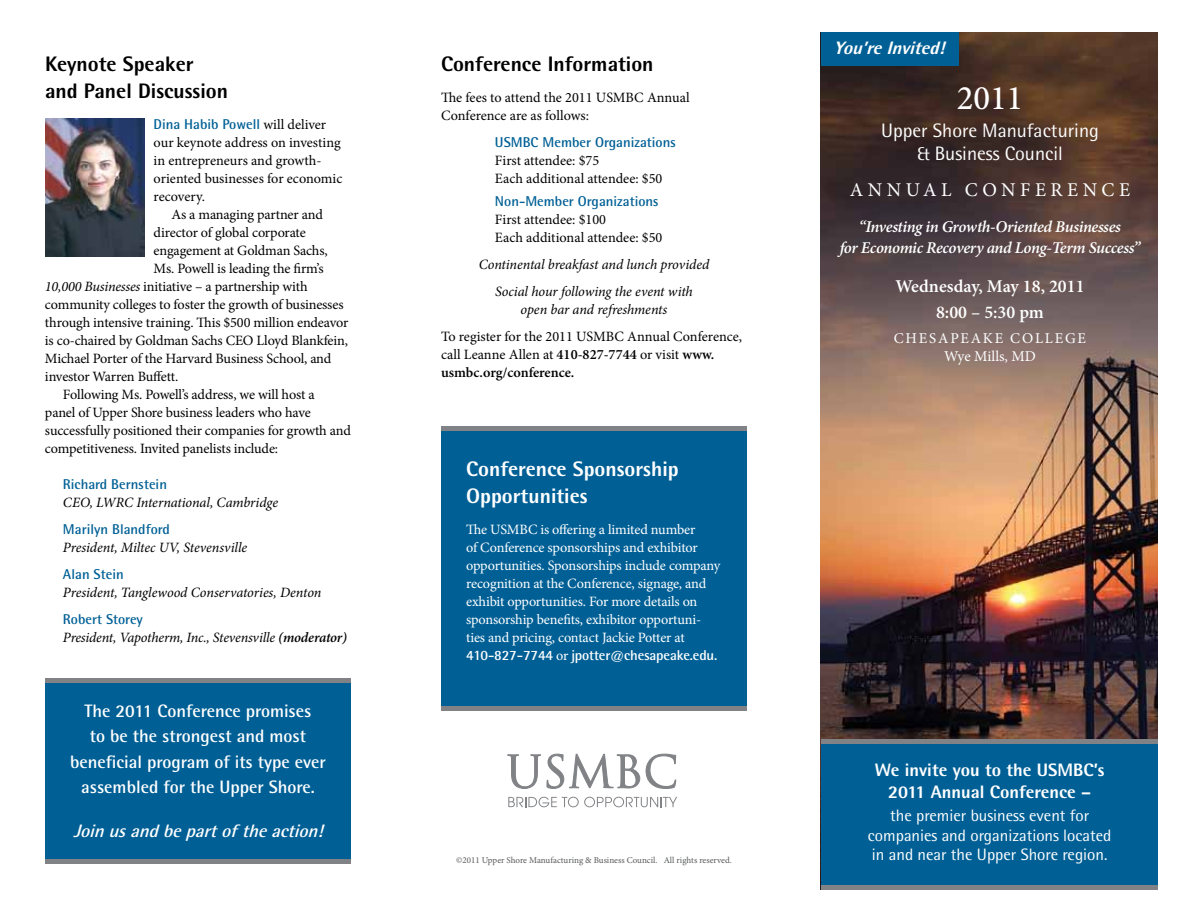
<style>
.page{position:relative;width:1188px;height:918px;background:#fff}
.page>*{position:absolute;margin:0;border:0;box-sizing:border-box;transform-origin:0 0}
.t1{font:500 34.5px "Minion Pro";color:#fff}
.t2{font:800 21px/27px "Rotis Semi Sans";color:#000}
.t3{font:800 21px/27px "Rotis Semi Sans";color:#fff}
.t4{font:19.5px/23.4px "Rotis Semi Sans";color:#fff;text-align:center}
.t5{font:19.5px "Minion Pro";letter-spacing:.23em;color:#fff}
.t6{font:700 18px/25.5px "Rotis Semi Sans";color:#fff;text-align:center}
.t7{font:800 18px/22.2px "Rotis Semi Sans";color:#fff;text-align:center}
.t8{font:600 18px/25.5px "Minion Pro";color:#fff;text-align:center}
.t9{font:italic 700 18px "Rotis Semi Sans";color:#fff}
.t10{font:italic 800 18px "Rotis Semi Sans";color:#fff}
.t11{font:16.5px/19.5px "Rotis Semi Sans";color:#fff;text-align:center}
.t12{font:italic 600 16.5px/21.8px "Minion Pro";letter-spacing:-.025em;color:#fff;text-align:center}
.t13{font:15px/18px "Minion Pro";letter-spacing:.12em;color:#fff;text-align:center}
.t14{font:14.25px/18px "Minion Pro";letter-spacing:-.01em;color:#000}
.t15{font:14.25px/18px "Minion Pro";letter-spacing:-.01em;color:#fff}
.t16{font:italic 14.25px/27px "Minion Pro";letter-spacing:-.01em;color:#000;text-align:center}
.t17{font:700 14.25px "Rotis Semi Sans";color:#006096}
.t18{font:700 14.25px "Rotis Semi Sans";letter-spacing:-.01em;color:#fff}
.t19{font:9px "Minion Pro";color:#58595b}
.s1{font-family:"Minion Pro";font-weight:400;color:#000}
.s2{font-style:italic}
.s3{font-weight:600}
.s4{font-family:"Minion Pro";font-weight:400}
</style>
<div class="page">
<div style="left:441px;top:426px;width:306px;height:284px;background:#006096"></div>
<img style="left:821px;top:32px;width:337px;height:707px">
<div style="left:821px;top:741px;width:337px;height:147px;background:#006096"></div>
<div style="left:45px;top:681px;width:306px;height:180px;background:#006096"></div>
<img style="left:45px;top:118px;width:100px;height:138px">
<div style="left:821px;top:32px;width:137px;height:34px;background:#006096"></div>
<hr style="left:441px;top:707px;width:306px;height:4px;background:#808285">
<hr style="left:441px;top:426px;width:306px;height:4px;background:#808285">
<hr style="left:821px;top:739px;width:337px;height:4px;background:#808285">
<hr style="left:821px;top:886px;width:337px;height:4px;background:#808285">
<hr style="left:45px;top:678px;width:306px;height:4px;background:#808285">
<hr style="left:45px;top:860px;width:306px;height:4px;background:#808285">
<svg style="left:507px;top:754px;width:170px;height:35px"></svg>
<svg style="left:508px;top:797px;width:169px;height:10px"></svg>
<h2 class="t2" style="left:45px;top:50px;width:185px">Keynote Speaker and Panel Discussion</h2>
<p class="t17" style="left:154px;top:116px;width:174px">Dina Habib Powell <span class="s1">will deliver</span></p>
<p class="t14" style="left:154px;top:134px;width:190px">our keynote address on investing in entrepreneurs and growth&shy;oriented businesses for economic recovery.</p>
<p class="t14" style="left:172px;top:206px;width:153px">As a managing partner and</p>
<p class="t14" style="left:154px;top:224px;width:154px">director of global corporate</p>
<p class="t14" style="left:154px;top:242px;width:176px">engagement at Goldman Sachs,</p>
<p class="t14" style="left:154px;top:260px;width:171px">Ms. Powell is leading the firm’s</p>
<p class="t14" style="left:45px;top:278px;width:264px"><span class="s2">10,000 Businesses</span> initiative – a partnership with</p>
<p class="t14" style="left:45px;top:296px;width:300px">community colleges to foster the growth of businesses</p>
<p class="t14" style="left:45px;top:314px;width:305px">through intensive training. This $500 million endeavor</p>
<p class="t14" style="left:45px;top:332px;width:305px">is co-chaired by Goldman Sachs CEO Lloyd Blankfein,</p>
<p class="t14" style="left:45px;top:350px;width:288px">Michael Porter of the Harvard Business School, and</p>
<p class="t14" style="left:45px;top:368px;width:135px">investor Warren Buffett.</p>
<p class="t14" style="left:63px;top:386px;width:253px">Following Ms. Powell’s address, we will host a</p>
<p class="t14" style="left:45px;top:404px;width:267px">panel of Upper Shore business leaders who have</p>
<p class="t14" style="left:45px;top:422px;width:307px">successfully positioned their companies for growth and</p>
<p class="t14" style="left:45px;top:440px;width:235px">competitiveness. Invited panelists include:</p>
<p class="t17" style="left:63px;top:475px;width:106px">Richard Bernstein</p>
<p class="t16" style="left:63px;top:489px;width:217px">CEO, LWRC International, Cambridge</p>
<p class="t17" style="left:63px;top:520px;width:109px">Marilyn Blandford</p>
<p class="t16" style="left:63px;top:534px;width:186px">President, Miltec UV, Stevensville</p>
<p class="t17" style="left:63px;top:565px;width:62px">Alan Stein</p>
<p class="t16" style="left:63px;top:579px;width:260px">President, Tanglewood Conservatories, Denton</p>
<p class="t17" style="left:63px;top:610px;width:81px">Robert Storey</p>
<p class="t16" style="left:63px;top:624px;width:286px">President, Vapotherm, Inc., Stevensville <span class="s3">(moderator)</span></p>
<p class="t6" style="left:70px;top:697px;width:257px">The 2011 Conference promises<br>to be the strongest and most beneficial program of its type ever assembled for the Upper Shore.</p>
<p class="t9" style="left:74px;top:819px;width:256px">Joinusandbepartoftheaction!</p>
<h2 class="t2" style="left:441px;top:50px;width:214px">Conference Information</h2>
<p class="t14" style="left:441px;top:89px;width:250px">The fees to attend the 2011 USMBC Annual<br>Conference are as follows:</p>
<p class="t17" style="left:495px;top:134px;width:182px">USMBC Member Organizations</p>
<p class="t14" style="left:495px;top:152px;width:169px">First attendee: $75<br>Each additional attendee: $50</p>
<p class="t17" style="left:495px;top:192px;width:165px">Non-Member Organizations</p>
<p class="t14" style="left:495px;top:210px;width:169px">First attendee: $100<br>Each additional attendee: $50</p>
<p class="t16" style="left:479px;top:251px;width:232px">Continental breakfast and lunch provided<br>Social hour following the event with</p>
<p class="t16" style="left:521px;top:296px;width:148px">open bar and refreshments</p>
<p class="t14" style="left:441px;top:327px;width:303px">To register for the 2011 USMBC Annual Conference, call Leanne Allen at <span class="s3">410-827-7744</span> or visit <span class="s3">www. usmbc.org/conference.</span></p>
<h2 class="t3" style="left:466px;top:455px;width:214px">Conference Sponsorship<br>Opportunities</h2>
<p class="t15" style="left:466px;top:521px;width:256px">The USMBC is offering a limited number<br>of Conference sponsorships and exhibitor opportunities. Sponsorships include company recognition at the Conference, signage, and exhibit opportunities. For more details on sponsorship benefits, exhibitor opportuni&shy;ties and pricing, contact Jackie Potter at</p>
<p class="t18" style="left:466px;top:647px;width:253px">410-827-7744 <span class="s4">or</span> jpotter@chesapeake.edu.</p>
<p class="t19" style="left:456px;top:854px;width:277px">©2011 Upper Shore Manufacturing &amp; Business Council. All rights reserved.</p>
<p class="t10" style="left:834px;top:37px;width:118px">You’reInvited!</p>
<h1 class="t1" style="left:957px;top:75px;width:68px">2011</h1>
<h3 class="t4" style="left:881px;top:119px;width:219px">Upper Shore Manufacturing &amp; Business Council</h3>
<h3 class="t5" style="left:850px;top:177px;width:282px">Annua l Conferenc e</h3>
<p class="t12" style="left:840px;top:215px;width:302px">“Investing in Growth-Oriented Businesses<br>for Economic Recovery and Long-Term Success”</p>
<p class="t8" style="left:895px;top:273px;width:191px">Wednesday, May 18, 2011<br>8:00 – 5:30 pm</p>
<p class="t13" style="left:894px;top:329px;width:194px">Chesapeake College<br>Wye Mills, MD</p>
<p class="t7" style="left:875px;top:758px;width:231px">We invite you to the USMBC’s<br>2011 Annual Conference –</p>
<p class="t11" style="left:868px;top:806px;width:245px">the premier business event for companies and organizations located in and near the Upper Shore region.</p>
</div>
